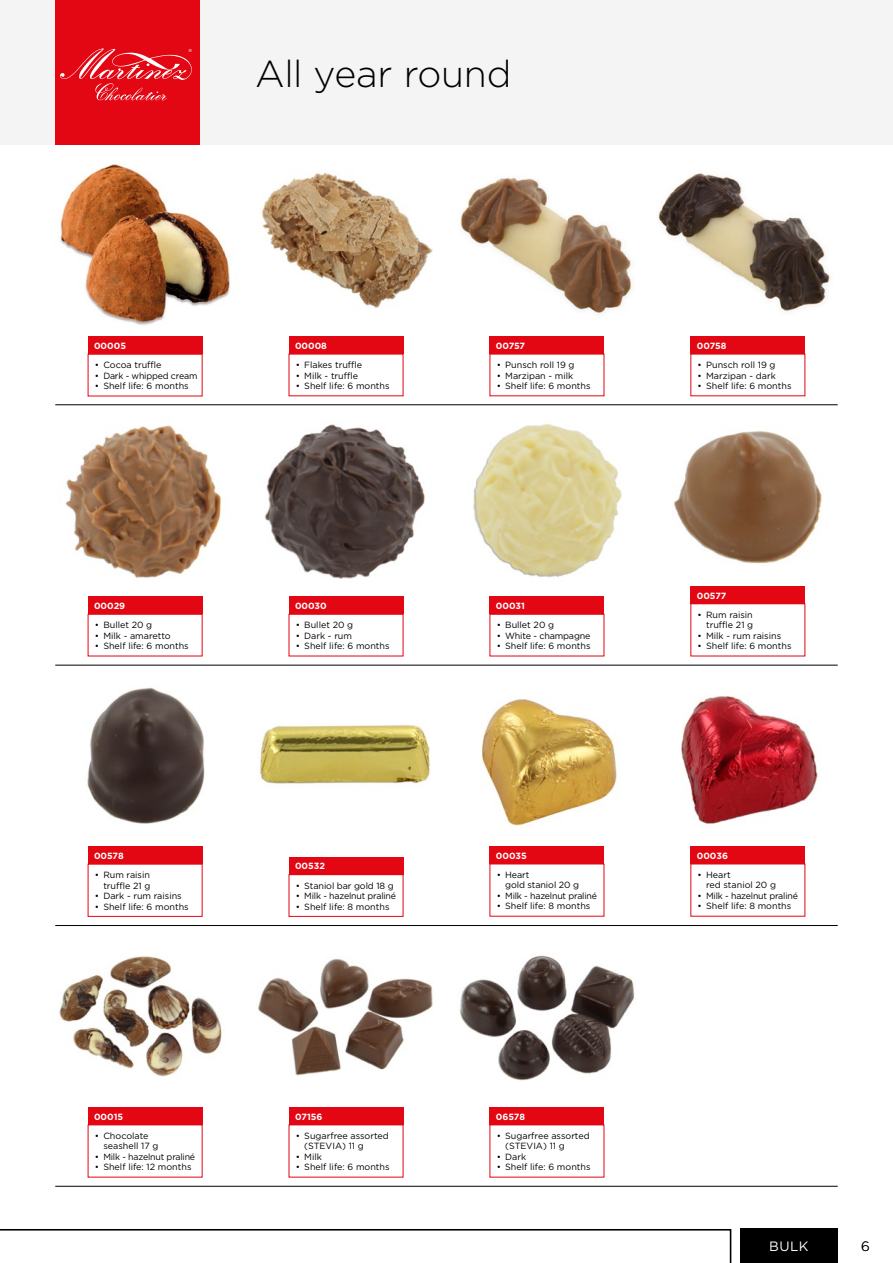
<style>
.page{position:relative;width:893px;height:1263px;background:#fff}
.page>*{position:absolute;margin:0;border:0;box-sizing:border-box;transform-origin:0 0}
.t1{font:300 37.5px "Gotham";letter-spacing:-.01em;color:#000}
.t2{font:13.5px "Gotham";color:#fff}
.t3{font:300 13.5px "Gotham";color:#000}
.t4{font:9px/10.5px "Gotham";color:#000}
.t5{font:9px "Gotham";letter-spacing:-.02em;color:#000}
.t6{font:700 9px "Gotham";color:#fff}
</style>
<div class="page">
<div style="left:740px;top:1229px;width:98px;height:34px;background:#000"></div>
<div style="left:0;top:0;width:893px;height:145px;background:#f4f4f4"></div>
<svg style="left:0;top:1229px;width:731px;height:34px"></svg>
<div style="left:55px;top:0;width:145px;height:145px;background:#e30613"></div>
<svg style="left:60px;top:48px;width:132px;height:52px"></svg>
<hr style="left:55px;top:404px;width:783px;height:1px;background:#000">
<hr style="left:55px;top:665px;width:783px;height:1px;background:#000">
<hr style="left:55px;top:1186px;width:783px;height:1px;background:#000">
<hr style="left:55px;top:925px;width:783px;height:1px;background:#000">
<div style="left:88px;top:337px;width:114px;height:17px;background:#e30613"></div>
<div style="left:289px;top:337px;width:114px;height:17px;background:#e30613"></div>
<img style="left:261px;top:172px;width:172px;height:136px">
<div style="left:490px;top:337px;width:114px;height:17px;background:#e30613"></div>
<div style="left:690px;top:337px;width:115px;height:17px;background:#e30613"></div>
<div style="left:88px;top:614px;width:114px;height:42px;border:1px solid #e30613"></div>
<div style="left:88px;top:597px;width:114px;height:17px;background:#e30613"></div>
<div style="left:289px;top:614px;width:114px;height:42px;border:1px solid #e30613"></div>
<div style="left:289px;top:597px;width:114px;height:17px;background:#e30613"></div>
<div style="left:490px;top:614px;width:114px;height:42px;border:1px solid #e30613"></div>
<div style="left:490px;top:597px;width:114px;height:17px;background:#e30613"></div>
<img style="left:65px;top:425px;width:157px;height:153px">
<img style="left:264px;top:424px;width:161px;height:155px">
<img style="left:473px;top:423px;width:149px;height:154px">
<div style="left:690px;top:603px;width:115px;height:53px;border:1px solid #e30613"></div>
<div style="left:690px;top:586px;width:115px;height:17px;background:#e30613"></div>
<img style="left:674px;top:431px;width:148px;height:133px">
<div style="left:88px;top:864px;width:114px;height:53px;border:1px solid #e30613"></div>
<div style="left:88px;top:847px;width:114px;height:17px;background:#e30613"></div>
<img style="left:87px;top:687px;width:118px;height:137px">
<div style="left:289px;top:874px;width:114px;height:43px;border:1px solid #e30613"></div>
<div style="left:289px;top:857px;width:114px;height:17px;background:#e30613"></div>
<img style="left:260px;top:724px;width:170px;height:60px">
<div style="left:490px;top:846px;width:114px;height:18px;background:#e30613"></div>
<div style="left:690px;top:846px;width:115px;height:18px;background:#e30613"></div>
<div style="left:88px;top:1124px;width:114px;height:53px;border:1px solid #e30613"></div>
<div style="left:88px;top:1107px;width:114px;height:17px;background:#e30613"></div>
<img style="left:59px;top:956px;width:163px;height:121px">
<img style="left:257px;top:958px;width:177px;height:118px">
<img style="left:460px;top:955px;width:175px;height:126px">
<div style="left:289px;top:1124px;width:114px;height:53px;border:1px solid #e30613"></div>
<div style="left:289px;top:1107px;width:114px;height:17px;background:#e30613"></div>
<div style="left:490px;top:1124px;width:114px;height:53px;border:1px solid #e30613"></div>
<div style="left:490px;top:1107px;width:114px;height:17px;background:#e30613"></div>
<img style="left:60px;top:164px;width:171px;height:161px">
<img style="left:481px;top:698px;width:136px;height:128px">
<img style="left:681px;top:695px;width:137px;height:129px">
<img style="left:657px;top:173px;width:173px;height:139px">
<img style="left:460px;top:176px;width:173px;height:138px">
<h1 class="t1" style="left:255px;top:50px;width:258px">All year round</h1>
<p class="t6" style="left:94px;top:340px;width:33px">00005</p>
<p class="t6" style="left:295px;top:340px;width:33px">00008</p>
<p class="t6" style="left:496px;top:340px;width:31px">00757</p>
<p class="t6" style="left:697px;top:340px;width:31px">00758</p>
<p class="t4" style="left:95px;top:360px;width:68px">• Cocoa truffle</p>
<p class="t5" style="left:95px;top:370px;width:104px">• Dark - whipped cream</p>
<p class="t4" style="left:95px;top:381px;width:95px">• Shelf life: 6 months</p>
<p class="t4" style="left:296px;top:359px;width:68px">• Flakes truffle</p>
<p class="t4" style="left:296px;top:370px;width:64px">• Milk - truffle</p>
<p class="t4" style="left:296px;top:380px;width:95px">• Shelf life: 6 months</p>
<p class="t4" style="left:497px;top:359px;width:79px">• Punsch roll 19 g</p>
<p class="t4" style="left:497px;top:370px;width:78px">• Marzipan - milk</p>
<p class="t4" style="left:497px;top:380px;width:95px">• Shelf life: 6 months</p>
<p class="t4" style="left:698px;top:359px;width:79px">• Punsch roll 19 g</p>
<p class="t4" style="left:698px;top:370px;width:80px">• Marzipan - dark</p>
<p class="t4" style="left:698px;top:380px;width:95px">• Shelf life: 6 months</p>
<p class="t6" style="left:697px;top:589px;width:31px">00577</p>
<p class="t6" style="left:94px;top:600px;width:33px">00029</p>
<p class="t6" style="left:295px;top:600px;width:33px">00030</p>
<p class="t6" style="left:496px;top:600px;width:31px">00031</p>
<p class="t4" style="left:95px;top:620px;width:59px">• Bullet 20 g</p>
<p class="t4" style="left:95px;top:630px;width:77px">• Milk - amaretto</p>
<p class="t4" style="left:95px;top:641px;width:95px">• Shelf life: 6 months</p>
<p class="t4" style="left:296px;top:620px;width:59px">• Bullet 20 g</p>
<p class="t4" style="left:296px;top:630px;width:58px">• Dark - rum</p>
<p class="t4" style="left:296px;top:641px;width:95px">• Shelf life: 6 months</p>
<p class="t4" style="left:497px;top:620px;width:59px">• Bullet 20 g</p>
<p class="t5" style="left:497px;top:630px;width:95px">• White - champagne</p>
<p class="t4" style="left:497px;top:641px;width:95px">• Shelf life: 6 months</p>
<p class="t4" style="left:698px;top:609px;width:57px;text-align:right">• Rum raisin truffle 21 g</p>
<p class="t4" style="left:698px;top:630px;width:85px">• Milk - rum raisins</p>
<p class="t4" style="left:698px;top:641px;width:95px">• Shelf life: 6 months</p>
<p class="t6" style="left:94px;top:850px;width:31px">00578</p>
<p class="t6" style="left:496px;top:849px;width:32px">00035</p>
<p class="t6" style="left:697px;top:849px;width:33px">00036</p>
<p class="t6" style="left:295px;top:860px;width:31px">00532</p>
<p class="t4" style="left:95px;top:869px;width:57px;text-align:right">• Rum raisin truffle 21 g</p>
<p class="t4" style="left:95px;top:890px;width:88px">• Dark - rum raisins</p>
<p class="t4" style="left:95px;top:901px;width:95px">• Shelf life: 6 months</p>
<p class="t4" style="left:296px;top:880px;width:99px">• Staniol bar gold 18 g</p>
<p class="t5" style="left:296px;top:890px;width:102px">• Milk - hazelnut praliné</p>
<p class="t4" style="left:296px;top:901px;width:95px">• Shelf life: 8 months</p>
<p class="t4" style="left:505px;top:869px;width:75px;text-indent:-9px">• Heart<br>gold staniol 20 g</p>
<p class="t5" style="left:497px;top:890px;width:102px">• Milk - hazelnut praliné</p>
<p class="t4" style="left:497px;top:901px;width:95px">• Shelf life: 8 months</p>
<p class="t4" style="left:706px;top:869px;width:71px;text-indent:-9px">• Heart<br>red staniol 20 g</p>
<p class="t5" style="left:698px;top:890px;width:102px">• Milk - hazelnut praliné</p>
<p class="t4" style="left:698px;top:901px;width:95px">• Shelf life: 8 months</p>
<p class="t6" style="left:94px;top:1110px;width:31px">00015</p>
<p class="t6" style="left:295px;top:1110px;width:29px">07156</p>
<p class="t6" style="left:496px;top:1110px;width:31px">06578</p>
<p class="t4" style="left:103px;top:1130px;width:57px;text-indent:-9px">• Chocolate seashell 17 g</p>
<p class="t5" style="left:95px;top:1151px;width:102px">• Milk - hazelnut praliné</p>
<p class="t4" style="left:95px;top:1162px;width:98px">• Shelf life: 12 months</p>
<p class="t4" style="left:304px;top:1130px;width:86px;text-indent:-9px">• Sugarfree assorted (STEVIA) 11 g</p>
<p class="t4" style="left:296px;top:1151px;width:28px">• Milk</p>
<p class="t4" style="left:296px;top:1162px;width:95px">• Shelf life: 6 months</p>
<p class="t4" style="left:505px;top:1130px;width:86px;text-indent:-9px">• Sugarfree assorted (STEVIA) 11 g</p>
<p class="t4" style="left:497px;top:1151px;width:31px">• Dark</p>
<p class="t4" style="left:497px;top:1162px;width:95px">• Shelf life: 6 months</p>
<h2 class="t2" style="left:769px;top:1238px;width:41px">BULK</h2>
<h2 class="t3" style="left:861px;top:1238px;width:10px">6</h2>
</div>
